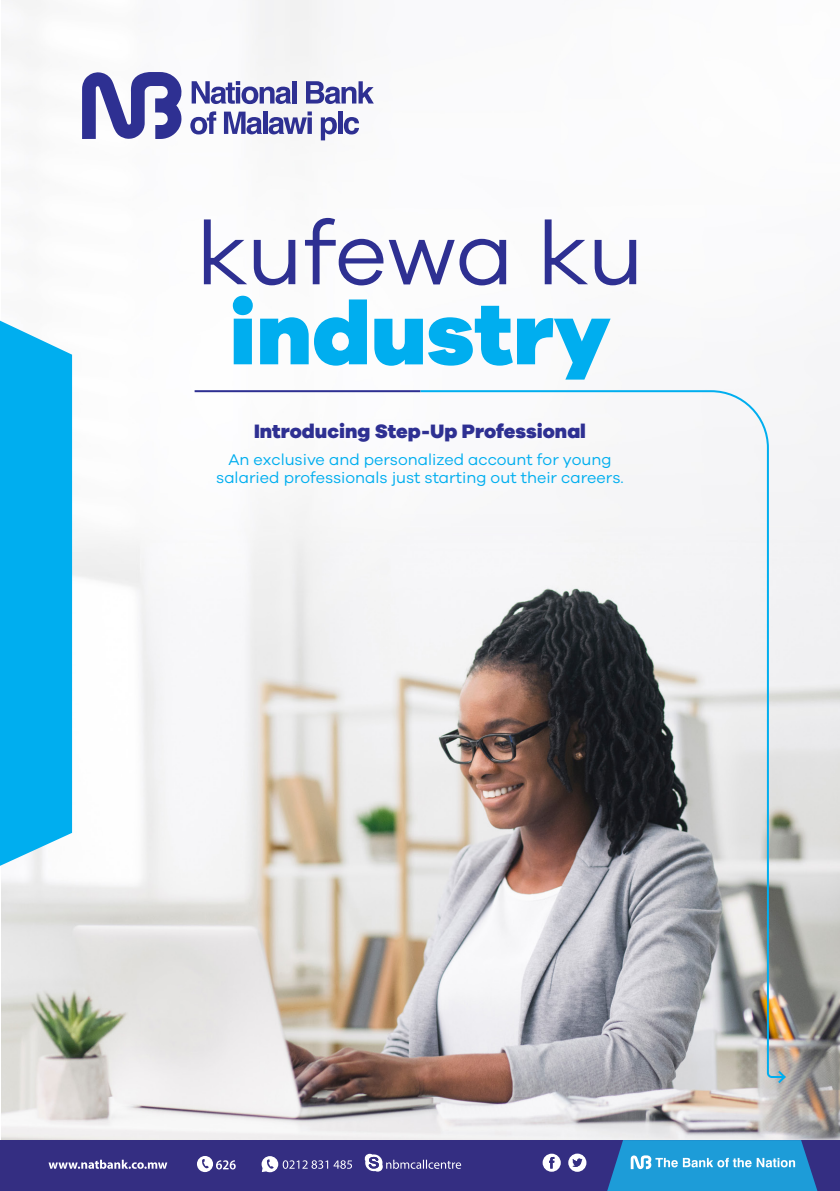
<style>
.page{position:relative;width:840px;height:1191px;background:#fff}
.page>*{position:absolute;margin:0;border:0;box-sizing:border-box;transform-origin:0 0}
.t1{font:90px "Galano Grotesque";letter-spacing:-.005em;color:#2e3092}
.t2{font:800 90px "Galano Grotesque";color:#00aeef}
.t3{font:800 20px "Galano Grotesque";color:#2e3092}
.t4{font:16px "Galano Grotesque";color:#00aeef}
</style>
<div class="page">
<img style="left:1px;top:0;width:838px;height:1140px">
<div style="left:0;top:1140px;width:839px;height:51px;background:#342e82"></div>
<svg style="left:607px;top:1140px;width:210px;height:51px;background:#2d99d3"></svg>
<svg style="left:542px;top:1153px;width:18px;height:18px"></svg>
<svg style="left:568px;top:1153px;width:18px;height:18px"></svg>
<svg style="left:48px;top:1153px;width:413px;height:19px"></svg>
<div style="left:0;top:321px;width:72px;height:545px;background:#00aeef"></div>
<svg style="left:82px;top:72px;width:100px;height:67px"></svg>
<svg style="left:191px;top:81px;width:100px;height:23px"></svg>
<hr style="left:292px;top:81px;width:4px;height:22px;background:#2e3092">
<svg style="left:306px;top:81px;width:67px;height:23px"></svg>
<svg style="left:190px;top:111px;width:26px;height:23px"></svg>
<svg style="left:224px;top:112px;width:38px;height:22px"></svg>
<hr style="left:263px;top:112px;width:4px;height:22px;background:#2e3092">
<svg style="left:268px;top:111px;width:44px;height:23px"></svg>
<div style="left:307px;top:117px;width:5px;height:17px;background:#2e3092"></div>
<svg style="left:320px;top:117px;width:16px;height:23px"></svg>
<hr style="left:338px;top:112px;width:4px;height:22px;background:#2e3092">
<svg style="left:343px;top:117px;width:16px;height:17px"></svg>
<hr style="left:194px;top:390px;width:226px;height:2px;background:#2e3092">
<svg style="left:418px;top:389px;width:366px;height:690px"></svg>
<svg style="left:775px;top:1068px;width:12px;height:17px"></svg>
<p class="t1" style="left:196px;top:200px;width:449px">kufewa ku</p>
<p class="t2" style="left:229px;top:277px;width:383px">industry</p>
<p class="t3" style="left:254px;top:418px;width:333px">Introducing Step-Up Professional</p>
<p class="t4" style="left:228px;top:449px;width:384px">An exclusive and personalized account for young</p>
<p class="t4" style="left:216px;top:467px;width:409px">salaried professionals just starting out their careers.</p>
</div>
